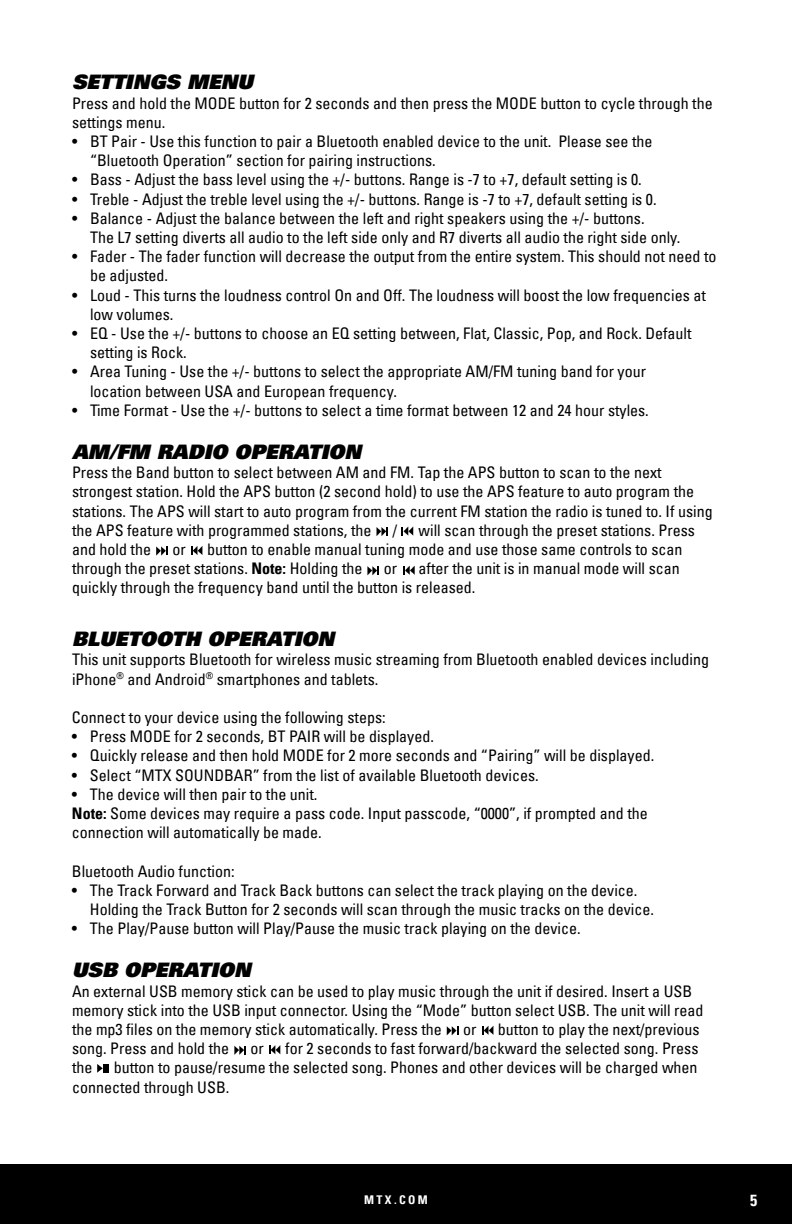
<style>
.page{position:relative;width:792px;height:1224px;background:#fff}
.page>*{position:absolute;margin:0;border:0;box-sizing:border-box;transform-origin:0 0}
.t1{font:italic 900 20px "Univers LT";color:#000}
.t2{font:condensed 16px/19.2px "Univers LT";color:#000}
.t3{font:700 condensed 16px "Univers LT";color:#fff}
.t4{font:700 condensed 12px "Univers LT";letter-spacing:.2em;color:#fff}
.s1{font-weight:700}
</style>
<div class="page">
<div style="left:0;top:1165px;width:792px;height:59px;background:#000"></div>
<svg style="left:401px;top:526px;width:13px;height:10px"></svg>
<svg style="left:376px;top:527px;width:12px;height:9px"></svg>
<svg style="left:191px;top:546px;width:12px;height:9px"></svg>
<svg style="left:156px;top:546px;width:12px;height:10px"></svg>
<svg style="left:403px;top:565px;width:12px;height:10px"></svg>
<svg style="left:367px;top:566px;width:12px;height:10px"></svg>
<svg style="left:482px;top:1026px;width:12px;height:9px"></svg>
<svg style="left:446px;top:1026px;width:13px;height:10px"></svg>
<svg style="left:269px;top:1045px;width:12px;height:10px"></svg>
<svg style="left:234px;top:1045px;width:12px;height:10px"></svg>
<svg style="left:97px;top:1064px;width:12px;height:9px"></svg>
<p class="t1" style="left:72px;top:69px;width:183px">SETTINGS MENU</p>
<p class="t2" style="left:72px;top:93px;width:642px">Press and hold the MODE button for 2 seconds and then press the MODE button to cycle through the settings menu.</p>
<p class="t2" style="left:90px;top:132px;width:564px;text-indent:-18px">• BT Pair - Use this function to pair a Bluetooth enabled device to the unit. Please see the “Bluetooth Operation” section for pairing instructions.</p>
<p class="t2" style="left:72px;top:170px;width:571px">• Bass - Adjust the bass level using the +/- buttons. Range is -7 to +7, default setting is 0.</p>
<p class="t2" style="left:72px;top:189px;width:586px">• Treble - Adjust the treble level using the +/- buttons. Range is -7 to +7, default setting is 0.</p>
<p class="t2" style="left:90px;top:208px;width:592px;text-indent:-18px">• Balance - Adjust the balance between the left and right speakers using the +/- buttons.<br>The L7 setting diverts all audio to the left side only and R7 diverts all audio the right side only.</p>
<p class="t2" style="left:90px;top:247px;width:628px;text-indent:-18px">• Fader - The fader function will decrease the output from the entire system. This should not need to be adjusted.</p>
<p class="t2" style="left:90px;top:285px;width:617px;text-indent:-18px">• Loud - This turns the loudness control On and Off. The loudness will boost the low frequencies at low volumes.</p>
<p class="t2" style="left:90px;top:324px;width:603px;text-indent:-18px">• EQ - Use the +/- buttons to choose an EQ setting between, Flat, Classic, Pop, and Rock. Default setting is Rock.</p>
<p class="t2" style="left:90px;top:362px;width:558px;text-indent:-18px">• Area Tuning - Use the +/- buttons to select the appropriate AM/FM tuning band for your location between USA and European frequency.</p>
<p class="t2" style="left:72px;top:400px;width:578px">• Time Format - Use the +/- buttons to select a time format between 12 and 24 hour styles.</p>
<p class="t1" style="left:72px;top:439px;width:291px">AM/FM RADIO OPERATION</p>
<p class="t2" style="left:72px;top:463px;width:642px">Press the Band button to select between AM and FM. Tap the APS button to scan to the next strongest station. Hold the APS button (2 second hold) to use the APS feature to auto program the stations. The APS will start to auto program from the current FM station the radio is tuned to. If using the APS feature with programmed stations, the</p>
<p class="t2" style="left:393px;top:520px;width:6px">/</p>
<p class="t2" style="left:419px;top:520px;width:278px">will scan through the preset stations. Press</p>
<p class="t2" style="left:72px;top:540px;width:612px;text-indent:135px">button to enable manual tuning mode and use those same controls to scan through the preset stations. <span class="s1">Note:</span> Holding the</p>
<p class="t2" style="left:72px;top:540px;width:81px">and hold the</p>
<p class="t2" style="left:172px;top:540px;width:15px">or</p>
<p class="t2" style="left:72px;top:559px;width:609px;text-indent:347px">after the unit is in manual mode will scan quickly through the frequency band until the button is released.</p>
<p class="t1" style="left:72px;top:626px;width:264px">BLUETOOTH OPERATION</p>
<p class="t2" style="left:72px;top:650px;width:639px">This unit supports Bluetooth for wireless music streaming from Bluetooth enabled devices including iPhone<sup>®</sup> and Android<sup>®</sup> smartphones and tablets.</p>
<p class="t2" style="left:72px;top:708px;width:315px">Connect to your device using the following steps:</p>
<p class="t2" style="left:72px;top:727px;width:363px">• Press MODE for 2 seconds, BT PAIR will be displayed.</p>
<p class="t2" style="left:72px;top:746px;width:584px">• Quickly release and then hold MODE for 2 more seconds and “Pairing” will be displayed.</p>
<p class="t2" style="left:72px;top:765px;width:468px">• Select “MTX SOUNDBAR” from the list of available Bluetooth devices.</p>
<p class="t2" style="left:72px;top:784px;width:577px">• The device will then pair to the unit.<br><span class="s1">Note:</span> Some devices may require a pass code. Input passcode, “0000”, if prompted and the connection will automatically be made.</p>
<p class="t2" style="left:72px;top:861px;width:164px">Bluetooth Audio function:</p>
<p class="t2" style="left:90px;top:880px;width:565px;text-indent:-18px">• The Track Forward and Track Back buttons can select the track playing on the device.<br>Holding the Track Button for 2 seconds will scan through the music tracks on the device.</p>
<p class="t2" style="left:72px;top:919px;width:510px">• The Play/Pause button will Play/Pause the music track playing on the device.</p>
<p class="t1" style="left:72px;top:957px;width:180px">USB OPERATION</p>
<p class="t2" style="left:72px;top:981px;width:633px">An external USB memory stick can be used to play music through the unit if desired. Insert a USB memory stick into the USB input connector. Using the “Mode” button select USB. The unit will read the mp3 files on the memory stick automatically. Press the</p>
<p class="t2" style="left:384px;top:559px;width:15px">or</p>
<p class="t2" style="left:463px;top:1020px;width:15px">or</p>
<p class="t2" style="left:498px;top:1020px;width:203px">button to play the next/previous</p>
<p class="t2" style="left:72px;top:1039px;width:159px">song. Press and hold the</p>
<p class="t2" style="left:251px;top:1039px;width:15px">or</p>
<p class="t2" style="left:285px;top:1039px;width:415px">for 2 seconds to fast forward/backward the selected song. Press</p>
<p class="t2" style="left:72px;top:1058px;width:22px">the</p>
<p class="t2" style="left:72px;top:1058px;width:627px;text-indent:42px">button to pause/resume the selected song. Phones and other devices will be charged when connected through USB.</p>
<p class="t4" style="left:364px;top:1193px;width:65px">MTX.COM</p>
<p class="t3" style="left:750px;top:1190px;width:9px">5</p>
</div>
